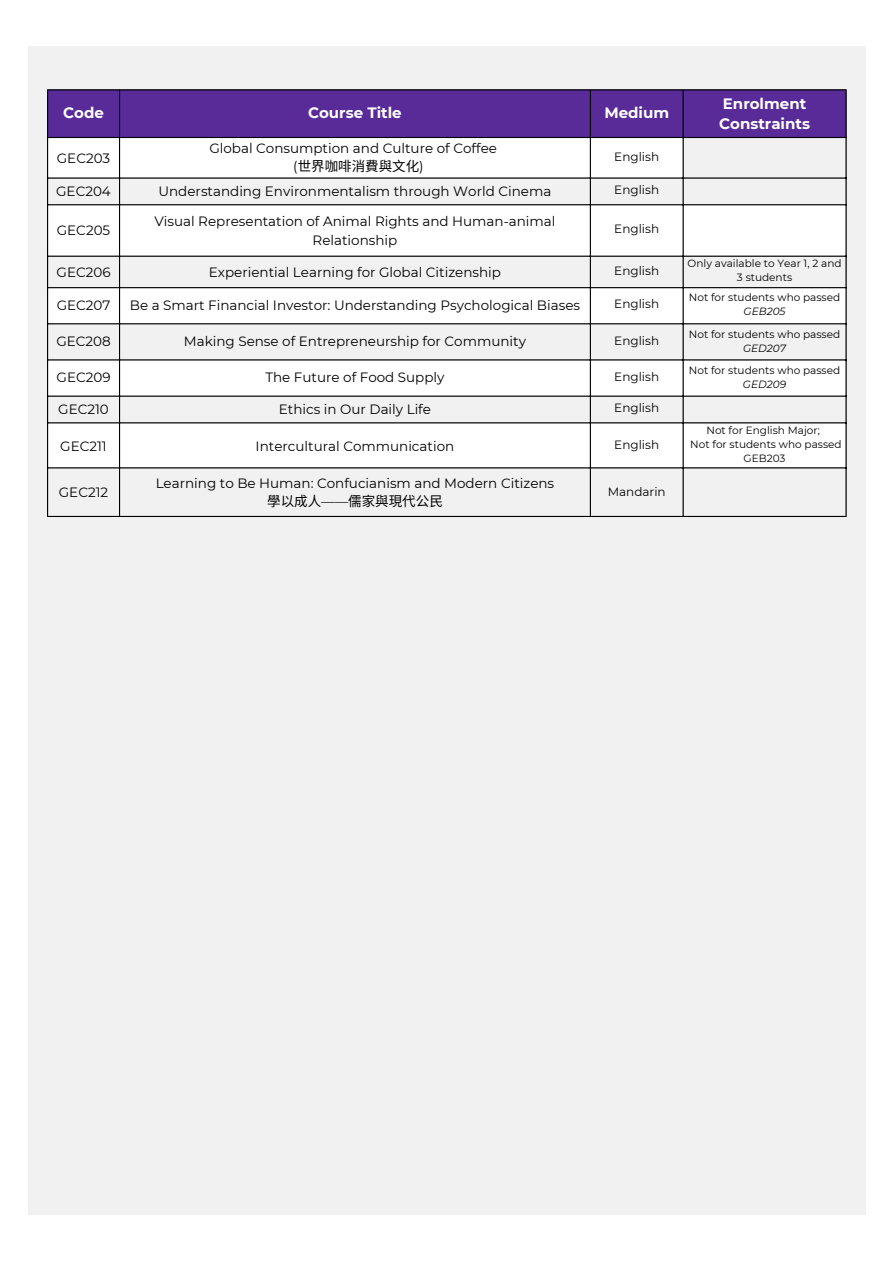
<style>
.page{position:relative;width:894px;height:1264px;background:#fff}
.page>*{position:absolute;margin:0;border:0;box-sizing:border-box;transform-origin:0 0}
.t1{font:700 15px/20.1px "Montserrat";color:#fff}
.t2{font:13.5px/18.5px "Montserrat";color:#000;text-align:center}
.t3{font:13.5px "Noto Sans CJ Ksc";color:#000}
.t4{font:12px "Montserrat";color:#000}
.t5{font:10.5px/14px "Montserrat";color:#000;text-align:center}
.s1{font-family:"Montserrat"}
.s2{font-style:italic}
</style>
<div class="page">
<div style="left:28px;top:47px;width:837px;height:1167px;background:#f1f1f1"></div>
<div style="left:48px;top:90px;width:797px;height:47px;background:#582b99"></div>
<svg style="left:48px;top:138px;width:797px;height:329px;fill:#fff"></svg>
<hr style="left:47px;top:90px;width:1px;height:426px;background:#000">
<hr style="left:119px;top:90px;width:1px;height:426px;background:#000">
<hr style="left:589px;top:90px;width:1px;height:426px;background:#000">
<hr style="left:682px;top:90px;width:1px;height:426px;background:#000">
<hr style="left:845px;top:90px;width:1px;height:426px;background:#000">
<hr style="left:47px;top:89px;width:799px;height:1px;background:#000">
<hr style="left:47px;top:137px;width:799px;height:1px;background:#000">
<hr style="left:47px;top:177px;width:799px;height:1px;background:#000">
<hr style="left:47px;top:204px;width:799px;height:1px;background:#000">
<hr style="left:47px;top:255px;width:799px;height:2px;background:#000">
<hr style="left:47px;top:287px;width:799px;height:1px;background:#000">
<hr style="left:47px;top:323px;width:799px;height:1px;background:#000">
<hr style="left:47px;top:359px;width:799px;height:1px;background:#000">
<hr style="left:47px;top:395px;width:799px;height:1px;background:#000">
<hr style="left:47px;top:422px;width:799px;height:1px;background:#000">
<hr style="left:47px;top:467px;width:799px;height:1px;background:#000">
<hr style="left:47px;top:516px;width:799px;height:1px;background:#000">
<p class="t1" style="left:63px;top:103px;width:42px">Code</p>
<p class="t1" style="left:308px;top:103px;width:95px">Course Title</p>
<p class="t1" style="left:604px;top:103px;width:66px">Medium</p>
<p class="t1" style="left:719px;top:93px;width:92px">Enrolment<br>Constraints</p>
<p class="t2" style="left:57px;top:148px;width:55px">GEC203</p>
<p class="t2" style="left:209px;top:139px;width:289px">Global Consumption and Culture of Coffee</p>
<p class="t3" style="left:293px;top:156px;width:132px"><span class="s1">(</span>世界咖啡消費與文化<span class="s1">)</span></p>
<p class="t4" style="left:614px;top:149px;width:46px">English</p>
<p class="t2" style="left:56px;top:182px;width:56px">GEC204</p>
<p class="t2" style="left:158px;top:182px;width:394px">Understanding Environmentalism through World Cinema</p>
<p class="t4" style="left:614px;top:183px;width:46px">English</p>
<p class="t2" style="left:57px;top:221px;width:55px">GEC205</p>
<p class="t2" style="left:154px;top:212px;width:402px">Visual Representation of Animal Rights and Human-animal<br>Relationship</p>
<p class="t4" style="left:614px;top:222px;width:46px">English</p>
<p class="t2" style="left:57px;top:263px;width:55px">GEC206</p>
<p class="t2" style="left:209px;top:263px;width:294px">Experiential Learning for Global Citizenship</p>
<p class="t4" style="left:614px;top:263px;width:46px">English</p>
<p class="t5" style="left:687px;top:256px;width:155px">Only available to Year 1, 2 and<br>3 students</p>
<p class="t2" style="left:57px;top:296px;width:55px">GEC207</p>
<p class="t2" style="left:130px;top:296px;width:451px">Be a Smart Financial Investor: Understanding Psychological Biases</p>
<p class="t4" style="left:614px;top:297px;width:46px">English</p>
<p class="t5" style="left:688px;top:291px;width:153px">Not for students who passed<br><span class="s2">GEB205</span></p>
<p class="t2" style="left:56px;top:332px;width:56px">GEC208</p>
<p class="t2" style="left:184px;top:332px;width:343px">Making Sense of Entrepreneurship for Community</p>
<p class="t4" style="left:614px;top:333px;width:46px">English</p>
<p class="t5" style="left:688px;top:327px;width:153px">Not for students who passed<br><span class="s2">GED207</span></p>
<p class="t2" style="left:57px;top:368px;width:55px">GEC209</p>
<p class="t2" style="left:265px;top:368px;width:181px">The Future of Food Supply</p>
<p class="t4" style="left:614px;top:369px;width:46px">English</p>
<p class="t5" style="left:688px;top:363px;width:153px">Not for students who passed<br><span class="s2">GED209</span></p>
<p class="t2" style="left:58px;top:400px;width:52px">GEC210</p>
<p class="t2" style="left:279px;top:400px;width:154px">Ethics in Our Daily Life</p>
<p class="t4" style="left:614px;top:401px;width:46px">English</p>
<p class="t2" style="left:60px;top:436px;width:48px">GEC211</p>
<p class="t2" style="left:255px;top:436px;width:200px">Intercultural Communication</p>
<p class="t4" style="left:614px;top:437px;width:46px">English</p>
<p class="t5" style="left:706px;top:423px;width:115px">Not for English Major;</p>
<p class="t5" style="left:690px;top:437px;width:153px">Not for students who passed<br>GEB203</p>
<p class="t2" style="left:59px;top:483px;width:51px">GEC212</p>
<p class="t2" style="left:156px;top:473px;width:400px">Learning to Be Human: Confucianism and Modern Citizens</p>
<p class="t3" style="left:267px;top:490px;width:175px">學以成人<span class="s1">——</span>儒家與現代公民</p>
<p class="t4" style="left:607px;top:484px;width:60px">Mandarin</p>
</div>
